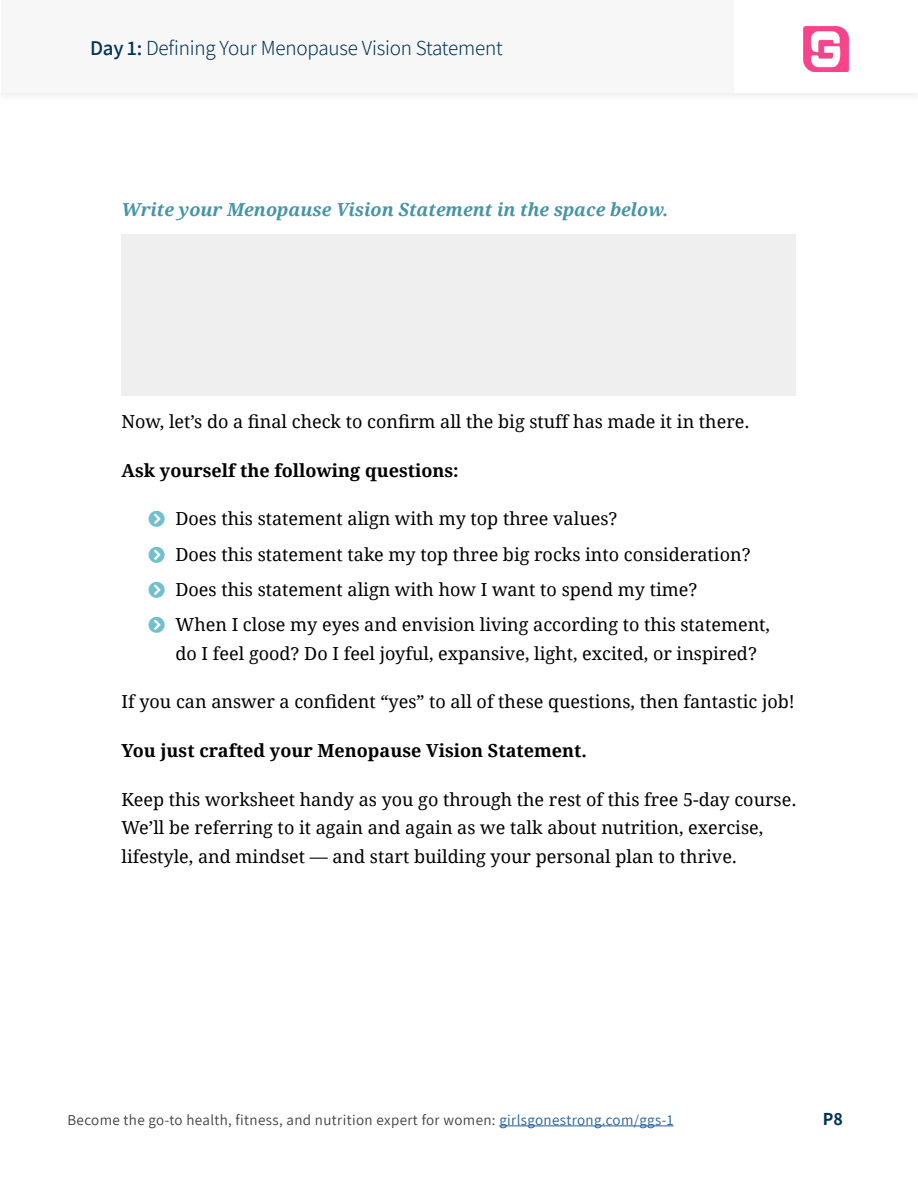
<style>
.page{position:relative;width:918px;height:1188px;background:#fff}
.page>*{position:absolute;margin:0;border:0;box-sizing:border-box;transform-origin:0 0}
.t1{font:300 21px "Assistant";letter-spacing:-.01em;color:#003457}
.t2{font:18px/28.5px "Droid Serif";color:#000}
.t3{font:700 18px "Droid Serif";color:#000}
.t4{font:italic 700 18px "Droid Serif";color:#4495a7}
.t5{font:700 18px "Assistant";color:#003457}
.t6{font:15px "Assistant";letter-spacing:.025em;color:#403f40}
.s1{font-weight:600}
.s2{color:#72bfce}
.s3{color:#215e9e}
</style>
<div class="page">
<div style="left:0;top:0;width:918px;height:104px;background:#fafafa"></div>
<div style="left:1px;top:0;width:917px;height:93px;background:#fff"></div>
<div style="left:1px;top:0;width:732px;height:93px;background:#f6f7f6"></div>
<img style="left:803px;top:26px;width:46px;height:45px">
<hr style="left:499px;top:1126px;width:175px;height:1px;background:#215e9e">
<div style="left:122px;top:234px;width:674px;height:162px;background:#efeff0"></div>
<p class="t1" style="left:90px;top:34px;width:414px"><span class="s1">Day 1:</span> Defining Your Menopause Vision Statement</p>
<p class="t4" style="left:122px;top:197px;width:548px">Write your Menopause Vision Statement in the space below.</p>
<p class="t2" style="left:122px;top:407px;width:630px">Now, let’s do a final check to confirm all the big stuff has made it in there.</p>
<p class="t3" style="left:122px;top:458px;width:339px">Ask yourself the following questions:</p>
<p class="t2" style="left:148px;top:504px;width:471px"><span class="s2">□</span> Does this statement align with my top three values?</p>
<p class="t2" style="left:148px;top:539px;width:604px"><span class="s2">□</span> Does this statement take my top three big rocks into consideration?</p>
<p class="t2" style="left:148px;top:575px;width:550px"><span class="s2">□</span> Does this statement align with how I want to spend my time?</p>
<p class="t2" style="left:176px;top:610px;width:596px;text-indent:-27px"><span class="s2">□</span> When I close my eyes and envision living according to this statement, do I feel good? Do I feel joyful, expansive, light, excited, or inspired?</p>
<p class="t2" style="left:122px;top:687px;width:675px">If you can answer a confident “yes” to all of these questions, then fantastic job!</p>
<p class="t3" style="left:122px;top:738px;width:467px">You just crafted your Menopause Vision Statement.</p>
<p class="t2" style="left:122px;top:785px;width:677px">Keep this worksheet handy as you go through the rest of this free 5-day course.<br>We’ll be referring to it again and again as we talk about nutrition, exercise, lifestyle, and mindset — and start building your personal plan to thrive.</p>
<p class="t6" style="left:68px;top:1109px;width:608px">Become the go-to health, fitness, and nutrition expert for women: <span class="s3">girlsgonestrong.com/ggs-1</span></p>
<p class="t5" style="left:823px;top:1107px;width:22px">P8</p>
</div>
